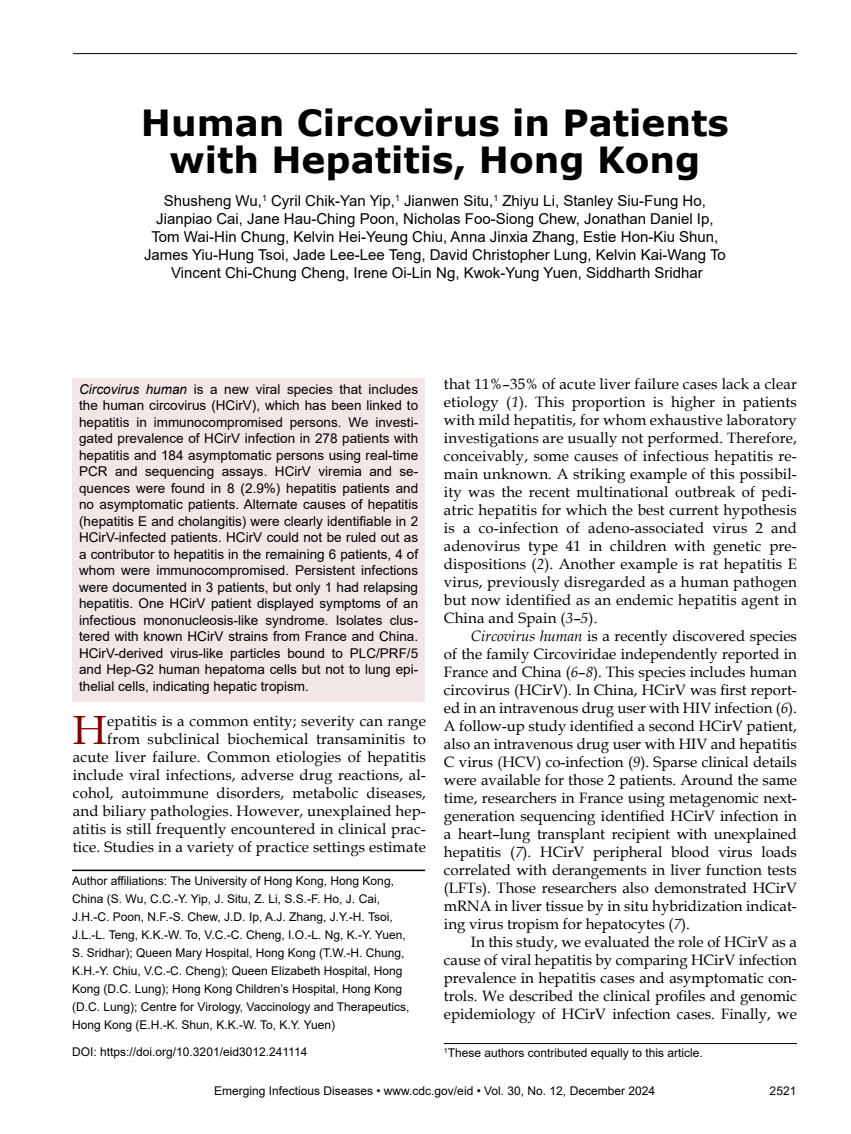
<style>
.page{position:relative;width:851px;height:1134px;background:#fff}
.page>*{position:absolute;margin:0;border:0;box-sizing:border-box;transform-origin:0 0}
.t1{font:40.8px "Book Antiqua";color:#820200}
.t2{font:700 36px/37.5px "Verdana";color:#000;text-align:center}
.t3{font:15px/18px "Book Antiqua";letter-spacing:.01em;color:#000;text-align:justify}
.t4{font:15px/18px "Arial";color:#000;text-align:center}
.t5{font:13.5px/16.5px "Arial";color:#000;text-align:justify}
.t6{font:12px/18px "Arial";color:#000}
.s1{font-style:italic}
</style>
<div class="page">
<hr style="left:73px;top:53px;width:723px;height:1px;background:#000">
<div style="left:72px;top:379px;width:353px;height:323px;background:#f2e6e6"></div>
<hr style="left:72px;top:870px;width:353px;height:1px;background:#000">
<hr style="left:444px;top:1043px;width:353px;height:1px;background:#000">
<h2 class="t2" style="left:141px;top:103px;width:589px">Human Circovirus in Patients with Hepatitis, Hong Kong</h2>
<p class="t4" style="left:144px;top:192px;width:583px">Shusheng Wu,<sup>1</sup> Cyril Chik-Yan Yip,<sup>1</sup> Jianwen Situ,<sup>1</sup> Zhiyu Li, Stanley Siu-Fung Ho, Jianpiao Cai, Jane Hau-Ching Poon, Nicholas Foo-Siong Chew, Jonathan Daniel Ip, Tom Wai-Hin Chung, Kelvin Hei-Yeung Chiu, Anna Jinxia Zhang, Estie Hon-Kiu Shun, James Yiu-Hung Tsoi, Jade Lee-Lee Teng, David Christopher Lung, Kelvin Kai-Wang To Vincent Chi-Chung Cheng, Irene Oi-Lin Ng, Kwok-Yung Yuen, Siddharth Sridhar</p>
<p class="t3" style="left:444px;top:374px;width:354px">that 11%–35% of acute liver failure cases lack a clear etiology (<span class="s1">1</span>). This proportion is higher in patients with mild hepatitis, for whom exhaustive laboratory investigations are usually not performed. Therefore, conceivably, some causes of infectious hepatitis re&shy;main unknown. A striking example of this possibil&shy;ity was the recent multinational outbreak of pedi&shy;atric hepatitis for which the best current hypothesis is a co-infection of adeno-associated virus 2 and adenovirus type 41 in children with genetic pre&shy;dispositions (<span class="s1">2</span>). Another example is rat hepatitis E virus, previously disregarded as a human pathogen but now identified as an endemic hepatitis agent in China and Spain (<span class="s1">3</span>–<span class="s1">5</span>).</p>
<p class="t3" style="left:444px;top:626px;width:354px;text-indent:27px"><span class="s1">Circovirus human</span> is a recently discovered species of the family Circoviridae independently reported in France and China (<span class="s1">6</span>–<span class="s1">8</span>). This species includes human circovirus (HCirV). In China, HCirV was first report&shy;ed in an intravenous drug user with HIV infection (<span class="s1">6</span>).<br>A follow-up study identified a second HCirV patient, also an intravenous drug user with HIV and hepatitis C virus (HCV) co-infection (<span class="s1">9</span>). Sparse clinical details were available for those 2 patients. Around the same time, researchers in France using metagenomic next&shy;generation sequencing identified HCirV infection in a heart–lung transplant recipient with unexplained hepatitis (<span class="s1">7</span>). HCirV peripheral blood virus loads correlated with derangements in liver function tests (LFTs). Those researchers also demonstrated HCirV mRNA in liver tissue by in situ hybridization indicat&shy;ing virus tropism for hepatocytes (<span class="s1">7</span>).</p>
<p class="t3" style="left:444px;top:932px;width:354px;text-indent:27px">In this study, we evaluated the role of HCirV as a cause of viral hepatitis by comparing HCirV infection prevalence in hepatitis cases and asymptomatic con&shy;trols. We described the clinical profiles and genomic epidemiology of HCirV infection cases. Finally, we</p>
<p class="t5" style="left:79px;top:381px;width:340px"><span class="s1">Circovirus human</span> is a new viral species that includes the human circovirus (HCirV), which has been linked to hepatitis in immunocompromised persons. We investi&shy;gated prevalence of HCirV infection in 278 patients with hepatitis and 184 asymptomatic persons using real-time PCR and sequencing assays. HCirV viremia and se&shy;quences were found in 8 (2.9%) hepatitis patients and no asymptomatic patients. Alternate causes of hepatitis (hepatitis E and cholangitis) were clearly identifiable in 2<br>HCirV-infected patients. HCirV could not be ruled out as a contributor to hepatitis in the remaining 6 patients, 4 of whom were immunocompromised. Persistent infections were documented in 3 patients, but only 1 had relapsing hepatitis. One HCirV patient displayed symptoms of an infectious mononucleosis-like syndrome. Isolates clus&shy;tered with known HCirV strains from France and China.<br>HCirV-derived virus-like particles bound to PLC/PRF/5 and Hep-G2 human hepatoma cells but not to lung epi&shy;thelial cells, indicating hepatic tropism.</p>
<p class="t3" style="left:73px;top:712px;width:354px;text-align:right">epatitis is a common entity; severity can range from subclinical biochemical transaminitis to acute liver failure. Common etiologies of hepatitis include viral infections, adverse drug reactions, al&shy;cohol, autoimmune disorders, metabolic diseases, and biliary pathologies. However, unexplained hep&shy;atitis is still frequently encountered in clinical prac&shy;tice. Studies in a variety of practice settings estimate</p>
<h1 class="t1" style="left:73px;top:702px;width:35px">H</h1>
<p class="t6" style="left:72px;top:871px;width:339px">Author affiliations: The University of Hong Kong, Hong Kong, China (S. Wu, C.C.-Y. Yip, J. Situ, Z. Li, S.S.-F. Ho, J. Cai, J.H.-C. Poon, N.F.-S. Chew, J.D. Ip, A.J. Zhang, J.Y.-H. Tsoi, J.L.-L. Teng, K.K.-W. To, V.C.-C. Cheng, I.O.-L. Ng, K.-Y. Yuen, S. Sridhar); Queen Mary Hospital, Hong Kong (T.W.-H. Chung, K.H.-Y. Chiu, V.C.-C. Cheng); Queen Elizabeth Hospital, Hong Kong (D.C. Lung); Hong Kong Children’s Hospital, Hong Kong (D.C. Lung); Centre for Virology, Vaccinology and Therapeutics, Hong Kong (E.H.-K. Shun, K.K.-W. To, K.Y. Yuen)</p>
<p class="t6" style="left:72px;top:1042px;width:237px">DOI: https://doi.org/10.3201/eid3012.241114</p>
<p class="t6" style="left:444px;top:1044px;width:260px"><sup>1</sup>These authors contributed equally to this article.</p>
<p class="t6" style="left:214px;top:1082px;width:442px">Emerging Infectious Diseases • www.cdc.gov/eid • Vol. 30, No. 12, December 2024</p>
<p class="t6" style="left:769px;top:1082px;width:28px">2521</p>
</div>
